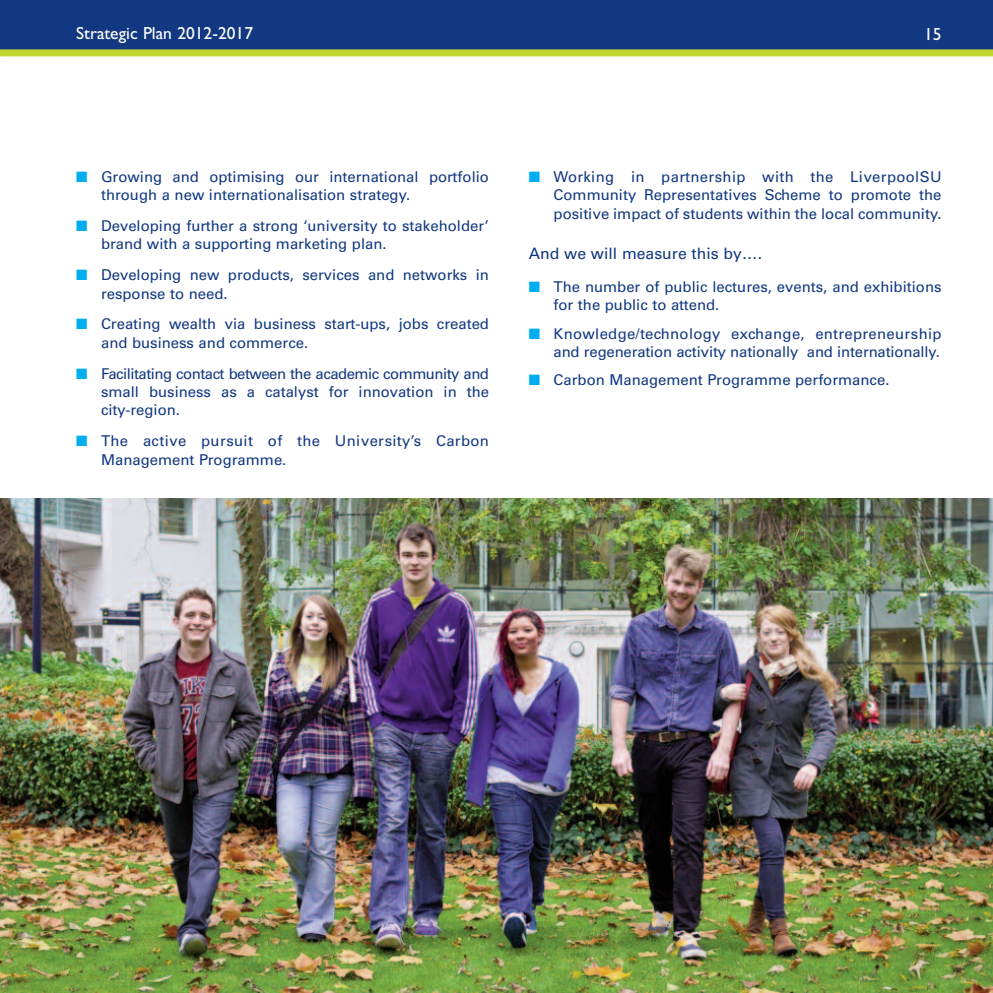
<style>
.page{position:relative;width:993px;height:993px;background:#fff}
.page>*{position:absolute;margin:0;border:0;box-sizing:border-box;transform-origin:0 0}
.t1{font:17.5px "Gill Sans";color:#fff}
.t2{font:15.75px "Univers";color:#113880}
.t3{font:14.88px/18.4px "Univers";color:#113880}
.t4{font:14.88px/18.4px "Univers";letter-spacing:.02em;color:#113880}
.s1{color:#00aeef}
</style>
<div class="page">
<img style="left:0;top:498px;width:992px;height:494px">
<div style="left:0;top:0;width:992px;height:50px;background:#113880"></div>
<div style="left:0;top:49px;width:992px;height:7px;background:#c1d72f"></div>
<p class="t1" style="left:76px;top:26px;width:178px">Strategic Plan 2012-2017</p>
<p class="t1" style="left:923px;top:28px;width:19px">15</p>
<p class="t3" style="left:101px;top:169px;width:389px;text-indent:-25px"><span class="s1">■</span> Growing and optimising our international portfolio through a new internationalisation strategy.</p>
<p class="t3" style="left:101px;top:218px;width:389px;text-indent:-25px"><span class="s1">■</span> Developing further a strong ‘university to stakeholder’ brand with a supporting marketing plan.</p>
<p class="t3" style="left:101px;top:267px;width:389px;text-indent:-25px"><span class="s1">■</span> Developing new products, services and networks in response to need.</p>
<p class="t3" style="left:101px;top:316px;width:389px;text-indent:-25px"><span class="s1">■</span> Creating wealth via business start-ups, jobs created and business and commerce.</p>
<p class="t3" style="left:101px;top:365px;width:389px;text-align:justify;text-indent:-25px"><span class="s1">■</span> Facilitating contact between the academic community and small business as a catalyst for innovation in the city-region.</p>
<p class="t4" style="left:101px;top:433px;width:389px;text-indent:-25px"><span class="s1">■</span> The active pursuit of the University’s Carbon<br>Management Programme.</p>
<p class="t3" style="left:553px;top:169px;width:389px;text-align:justify;text-indent:-25px"><span class="s1">■</span> Working in partnership with the LiverpoolSU Community Representatives Scheme to promote the positive impact of students within the local community.</p>
<p class="t2" style="left:528px;top:247px;width:235px">And we will measure this by….</p>
<p class="t3" style="left:553px;top:279px;width:389px;text-indent:-25px"><span class="s1">■</span> The number of public lectures, events, and exhibitions for the public to attend.</p>
<p class="t3" style="left:528px;top:325px;width:414px;text-align:right"><span class="s1">■</span> Knowledge/technology exchange, entrepreneurship and regeneration activity nationally and internationally.</p>
<p class="t3" style="left:528px;top:372px;width:362px"><span class="s1">■</span> Carbon Management Programme performance.</p>
</div>
